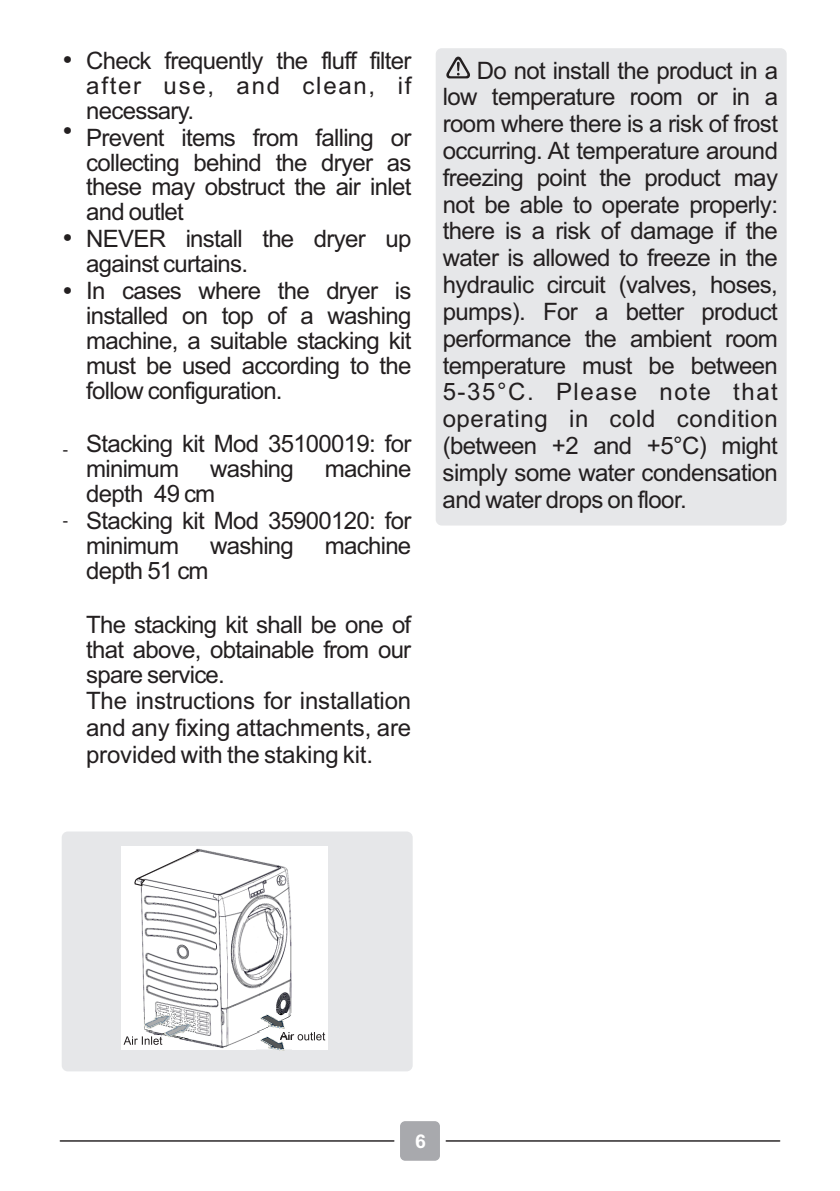
<style>
.page{position:relative;width:840px;height:1191px;background:#fff}
.page>*{position:absolute;margin:0;border:0;box-sizing:border-box;transform-origin:0 0}
.t1{font:24px/26.8px "Arial";letter-spacing:-.03em;color:#231f20}
.t2{font:24px/26px "Arial";letter-spacing:-.01em;color:#231f20}
.t3{font:700 19px "Arial";color:#fff}
.t4{font:16px "Arial";color:#231f20}
</style>
<div class="page">
<div style="left:435px;top:48px;width:351px;height:477px;background:#e6e7e9;border-radius:6px"></div>
<svg style="left:446px;top:57px;width:24px;height:21px"></svg>
<hr style="left:60px;top:1140px;width:333px;height:1px;background:#231f20">
<hr style="left:446px;top:1140px;width:333px;height:1px;background:#231f20">
<div style="left:400px;top:1121px;width:39px;height:39px;background:#a8a9ad;border-radius:5px"></div>
<div style="left:62px;top:831px;width:350px;height:240px;background:#e6e7e9;border-radius:6px"></div>
<img style="left:122px;top:846px;width:205px;height:203px">
<svg style="left:134px;top:848px;width:66px;height:39px;background:#f0f0f0"></svg>
<img style="left:142px;top:1012px;width:33px;height:18px">
<svg style="left:123px;top:1036px;width:39px;height:8px"></svg>
<svg style="left:280px;top:1032px;width:45px;height:8px"></svg>
<img style="left:256px;top:1014px;width:36px;height:17px">
<img style="left:256px;top:1035px;width:36px;height:16px">
<img style="left:162px;top:1020px;width:33px;height:18px">
<p class="t4" style="left:63px;top:52px;width:11px">●</p>
<p class="t4" style="left:63px;top:123px;width:11px">●</p>
<p class="t4" style="left:63px;top:230px;width:11px">●</p>
<p class="t4" style="left:63px;top:283px;width:11px">●</p>
<p class="t4" style="left:63px;top:443px;width:7px">-</p>
<p class="t4" style="left:63px;top:515px;width:7px">-</p>
<p class="t1" style="left:86px;top:50px;width:326px;line-height:25.4px">Check frequently the fluff filter after use, and clean, if necessary.<br>Prevent items from falling or collecting behind the dryer as these may obstruct the air inlet and outlet<br>NEVER install the dryer up against curtains.<br>In cases where the dryer is installed on top of a washing machine, a suitable stacking kit must be used according to the follow configuration.</p>
<p class="t1" style="left:86px;top:434px;width:326px;line-height:25px">Stacking kit Mod 35100019: for minimum</p>
<p class="t1" style="left:210px;top:458px;width:85px">washing</p>
<p class="t1" style="left:325px;top:458px;width:88px">machine</p>
<p class="t1" style="left:86px;top:483px;width:326px;line-height:25.8px">depth 49 cm<br>Stacking kit Mod 35900120: for minimum</p>
<p class="t1" style="left:210px;top:534px;width:85px">washing</p>
<p class="t1" style="left:325px;top:534px;width:88px">machine</p>
<p class="t1" style="left:86px;top:559px;width:124px">depth 51 cm</p>
<p class="t2" style="left:86px;top:613px;width:326px">The stacking kit shall be one of that above, obtainable from our spare service.<br>The instructions for installation and any fixing attachments, are provided with the staking kit.</p>
<p class="t1" style="left:442px;top:59px;width:337px;text-align:justify;text-indent:34px">Do not install the product in a low temperature room or in a room where there is a risk of frost occurring. At temperature around freezing point the product may not be able to operate properly: there is a risk of damage if the water is allowed to freeze in the hydraulic circuit (valves, hoses, pumps). For a better product performance the ambient room temperature must be between 5-35°C. Please note that operating in cold condition (between +2 and +5°C) might simply some water condensation and water drops on floor.</p>
<p class="t3" style="left:415px;top:1134px;width:12px">6</p>
</div>
